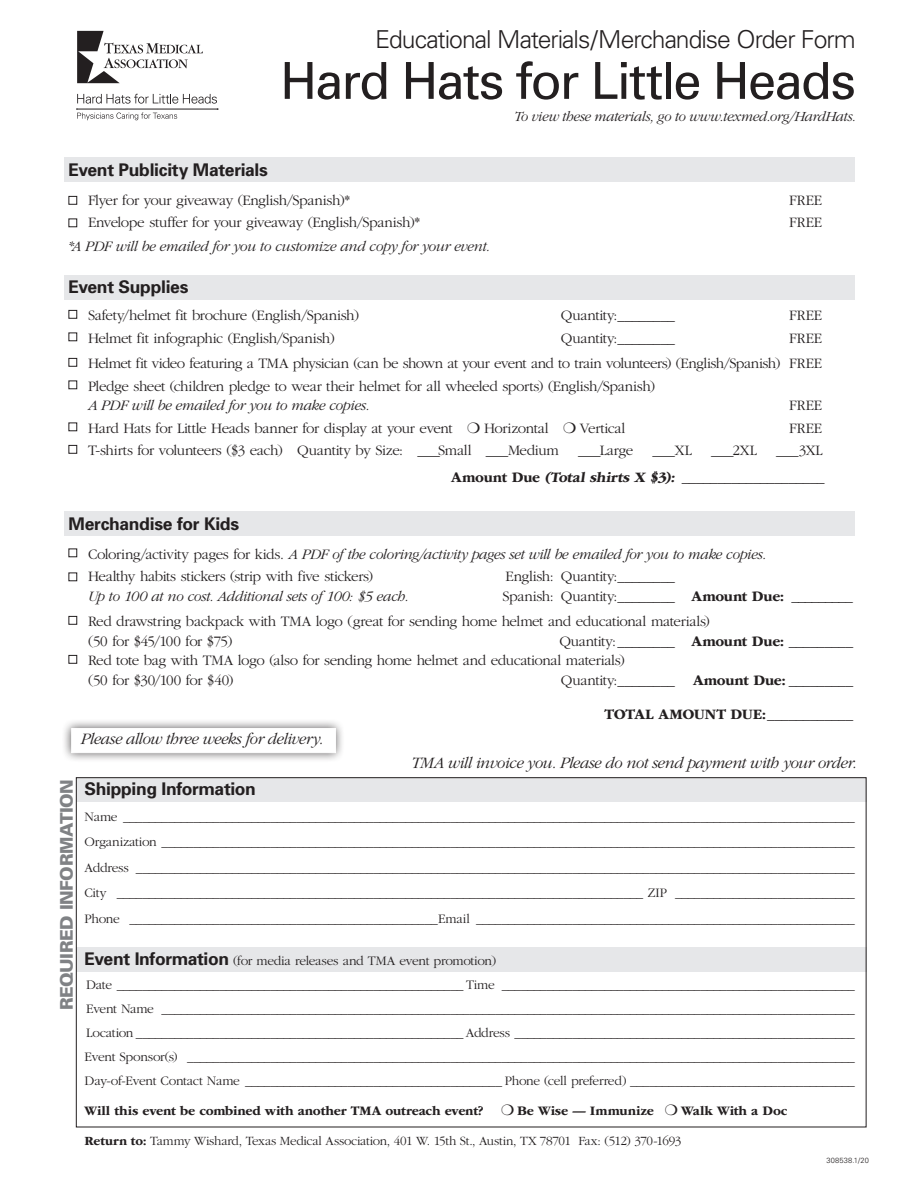
<style>
.page{position:relative;width:921px;height:1185px;background:#fff}
.page>*{position:absolute;margin:0;border:0;box-sizing:border-box;transform-origin:0 0}
.t1{font:51px "Univers";letter-spacing:-.035em;color:#231f20}
.t2{font:300 24.75px "Univers";letter-spacing:-.04em;color:#231f20}
.t3{font:700 17.4px "Univers";letter-spacing:-.02em;color:#231f20}
.t4{font:900 17.4px "Univers";letter-spacing:-.02em;color:#808285}
.t5{font:italic 300 16.5px "ITC Garamond Std";letter-spacing:-.025em;color:#231f20}
.merchandise_tab{font:300 15px/19.5px "ITC Garamond Std";letter-spacing:-.025em;color:#231f20}
.merchandise_tab-2{font:italic 300 15px "ITC Garamond Std";letter-spacing:-.025em;color:#231f20}
.t6{font:700 15px "ITC Garamond Std";letter-spacing:-.02em;color:#231f20}
.merchandise_tab-3{font:300 15px "ITC Garamond Std";letter-spacing:-.05em;color:#231f20}
.merchandise_tab-4{font:300 15px "ITC Garamond Std";letter-spacing:-.025em;color:#231f20;scale:3 1}
.t7{font:italic 300 14.55px "ITC Garamond Std";letter-spacing:-.02em;color:#231f20}
.t8{font:300 13.5px/24px "ITC Garamond Std";letter-spacing:-.025em;color:#231f20}
.t9{font:700 13.5px "ITC Garamond Std";letter-spacing:-.015em;color:#231f20}
.t10{font:300 13.05px "ITC Garamond Std";letter-spacing:-.02em;color:#231f20}
.t11{font:300 7.5px "Univers";letter-spacing:.025em;color:#231f20}
.s1{font-style:italic}
.s2{font-weight:300}
.s3{font-style:normal}
.s4{font-weight:700}
.s5{font-family:"Univers";font-weight:700;font-size:17.4px}
</style>
<div class="page">
<div style="left:64px;top:157px;width:789px;height:25px;background:#e6e7e9"></div>
<div style="left:64px;top:275px;width:789px;height:25px;background:#e6e7e9"></div>
<div style="left:64px;top:511px;width:789px;height:25px;background:#e6e7e9"></div>
<svg style="left:77px;top:31px;width:126px;height:52px"></svg>
<svg style="left:76px;top:94px;width:142px;height:26px"></svg>
<div style="left:68px;top:196px;width:9px;height:9px;border:1px solid #231f20"></div>
<div style="left:68px;top:219px;width:9px;height:8px;border:1px solid #231f20"></div>
<div style="left:68px;top:310px;width:9px;height:9px;border:1px solid #231f20"></div>
<div style="left:68px;top:333px;width:9px;height:8px;border:1px solid #231f20"></div>
<div style="left:68px;top:358px;width:9px;height:9px;border:1px solid #231f20"></div>
<div style="left:68px;top:381px;width:9px;height:8px;border:1px solid #231f20"></div>
<div style="left:68px;top:423px;width:9px;height:8px;border:1px solid #231f20"></div>
<div style="left:68px;top:445px;width:9px;height:9px;border:1px solid #231f20"></div>
<div style="left:68px;top:549px;width:9px;height:8px;border:1px solid #231f20"></div>
<div style="left:68px;top:573px;width:9px;height:8px;border:1px solid #231f20"></div>
<div style="left:68px;top:616px;width:9px;height:9px;border:1px solid #231f20"></div>
<div style="left:68px;top:655px;width:9px;height:9px;border:1px solid #231f20"></div>
<div style="left:76px;top:947px;width:789px;height:25px;background:#e6e7e9"></div>
<div style="left:76px;top:777px;width:789px;height:25px;background:#e6e7e9"></div>
<div style="left:61px;top:718px;width:284px;height:45px;background:#231f20;opacity:.75"></div>
<div style="left:71px;top:728px;width:265px;height:25px;background:#fff"></div>
<p class="t2" style="left:375px;top:24px;width:482px">Educational Materials/Merchandise Order Form</p>
<p class="t1" style="left:280px;top:51px;width:577px">Hard Hats for Little Heads</p>
<p class="t7" style="left:514px;top:108px;width:343px">To view these materials, go to www.texmed.org/HardHats.</p>
<p class="t3" style="left:68px;top:159px;width:201px">Event Publicity Materials</p>
<p class="merchandise_tab" style="left:88px;top:190px;width:263px">Flyer for your giveaway (English/Spanish)*</p>
<p class="merchandise_tab" style="left:788px;top:190px;width:35px">FREE</p>
<p class="merchandise_tab" style="left:88px;top:213px;width:333px">Envelope stuffer for your giveaway (English/Spanish)*</p>
<p class="merchandise_tab" style="left:788px;top:213px;width:35px">FREE</p>
<p class="merchandise_tab-2" style="left:68px;top:238px;width:423px">*A PDF will be emailed for you to customize and copy for your event.</p>
<p class="t3" style="left:68px;top:276px;width:121px">Event Supplies</p>
<p class="merchandise_tab" style="left:88px;top:306px;width:272px">Safety/helmet fit brochure (English/Spanish)</p>
<p class="merchandise_tab" style="left:560px;top:306px;width:115px">Quantity:________</p>
<p class="merchandise_tab" style="left:788px;top:306px;width:35px">FREE</p>
<p class="merchandise_tab" style="left:88px;top:328px;width:248px">Helmet fit infographic (English/Spanish)</p>
<p class="merchandise_tab" style="left:560px;top:328px;width:115px">Quantity:________</p>
<p class="merchandise_tab" style="left:788px;top:328px;width:35px">FREE</p>
<p class="merchandise_tab" style="left:88px;top:354px;width:735px">Helmet fit video featuring a TMA physician (can be shown at your event and to train volunteers) (English/Spanish) FREE</p>
<p class="merchandise_tab" style="left:88px;top:376px;width:568px">Pledge sheet (children pledge to wear their helmet for all wheeled sports) (English/Spanish)<br><span class="s1">A PDF will be emailed for you to make copies.</span></p>
<p class="merchandise_tab" style="left:788px;top:396px;width:35px">FREE</p>
<p class="merchandise_tab" style="left:88px;top:418px;width:539px">Hard Hats for Little Heads banner for display at your event ❍ Horizontal ❍ Vertical</p>
<p class="merchandise_tab" style="left:788px;top:418px;width:35px">FREE</p>
<p class="merchandise_tab" style="left:88px;top:441px;width:472px">T-shirts for volunteers ($3 each) Quantity by Size: _Small _Medium</p>
<p class="merchandise_tab-4" style="left:578px;top:442px;width:20px">_Large</p>
<p class="merchandise_tab-4" style="left:652px;top:442px;width:15px">_XL</p>
<p class="merchandise_tab-4" style="left:711px;top:442px;width:17px">_2XL</p>
<p class="merchandise_tab-4" style="left:776px;top:442px;width:17px">_3XL</p>
<p class="t6" style="left:451px;top:469px;width:375px">Amount Due (Total shirts X $3): <span class="s2">____________________</span></p>
<p class="t3" style="left:68px;top:513px;width:172px">Merchandise for Kids</p>
<p class="merchandise_tab-2" style="left:88px;top:546px;width:679px"><span class="s3">Coloring/activity pages for kids.</span> A PDF of the coloring/activity pages set will be emailed for you to make copies.</p>
<p class="merchandise_tab" style="left:88px;top:567px;width:286px">Healthy habits stickers (strip with five stickers)</p>
<p class="merchandise_tab" style="left:505px;top:567px;width:171px">English: Quantity:________</p>
<p class="merchandise_tab-2" style="left:88px;top:588px;width:322px">Up to 100 at no cost. Additional sets of 100: $5 each.</p>
<p class="merchandise_tab" style="left:502px;top:586px;width:352px">Spanish: Quantity:________ <span class="s4">Amount Due:</span> _________</p>
<p class="merchandise_tab" style="left:88px;top:612px;width:623px">Red drawstring backpack with TMA logo (great for sending home helmet and educational materials)</p>
<p class="merchandise_tab-3" style="left:88px;top:633px;width:146px">(50 for $45/100 for $75)</p>
<p class="merchandise_tab" style="left:559px;top:631px;width:295px">Quantity:________ <span class="s4">Amount Due:</span> _________</p>
<p class="merchandise_tab" style="left:88px;top:651px;width:538px">Red tote bag with TMA logo (also for sending home helmet and educational materials)</p>
<p class="merchandise_tab" style="left:88px;top:670px;width:147px">(50 for $30/100 for $40)</p>
<p class="merchandise_tab" style="left:560px;top:670px;width:294px">Quantity:________ <span class="s4">Amount Due:</span> _________</p>
<p class="t6" style="left:604px;top:706px;width:250px">TOTAL AMOUNT DUE:<span class="s2">____________</span></p>
<p class="t5" style="left:81px;top:730px;width:244px">Please allow three weeks for delivery.</p>
<p class="t5" style="left:411px;top:754px;width:447px">TMA will invoice you. Please do not send payment with your order.</p>
<p class="t4" style="left:56px;top:1010px;width:233px;rotate:-90deg">REQUIRED INFORMATION</p>
<p class="t3" style="left:85px;top:779px;width:173px">Shipping Information</p>
<p class="t8" style="left:85px;top:805px;width:771px">Name __________________________________________________________________________________________________________________</p>
<p class="t8" style="left:85px;top:830px;width:771px">Organization ____________________________________________________________________________________________________________</p>
<p class="t8" style="left:85px;top:856px;width:771px">Address ________________________________________________________________________________________________________________</p>
<p class="t8" style="left:85px;top:881px;width:771px">City __________________________________________________________________________________ ZIP ____________________________</p>
<p class="t8" style="left:85px;top:907px;width:771px">Phone ________________________________________________Email ___________________________________________________________</p>
<p class="t8" style="left:85px;top:949px;width:413px"><span class="s5">Event Information</span> (for media releases and TMA event promotion)</p>
<p class="t8" style="left:86px;top:973px;width:770px">Date ______________________________________________________ Time _______________________________________________________</p>
<p class="t8" style="left:86px;top:997px;width:770px">Event Name ____________________________________________________________________________________________________________</p>
<p class="t8" style="left:85px;top:1021px;width:771px">Location ___________________________________________________ Address _____________________________________________________<br>Event Sponsor(s) ________________________________________________________________________________________________________</p>
<p class="t8" style="left:85px;top:1069px;width:771px">Day-of-Event Contact Name ________________________________________ Phone (cell preferred) ___________________________________</p>
<p class="t9" style="left:85px;top:1103px;width:704px">Will this event be combined with another TMA outreach event? ❍ Be Wise — Immunize ❍ Walk With a Doc</p>
<p class="t10" style="left:85px;top:1134px;width:598px"><span class="s4">Return to:</span> Tammy Wishard, Texas Medical Association, 401 W. 15th St., Austin, TX 78701 Fax: (512) 370-1693</p>
<p class="t11" style="left:826px;top:1156px;width:44px">308538.1/20</p>
</div>
